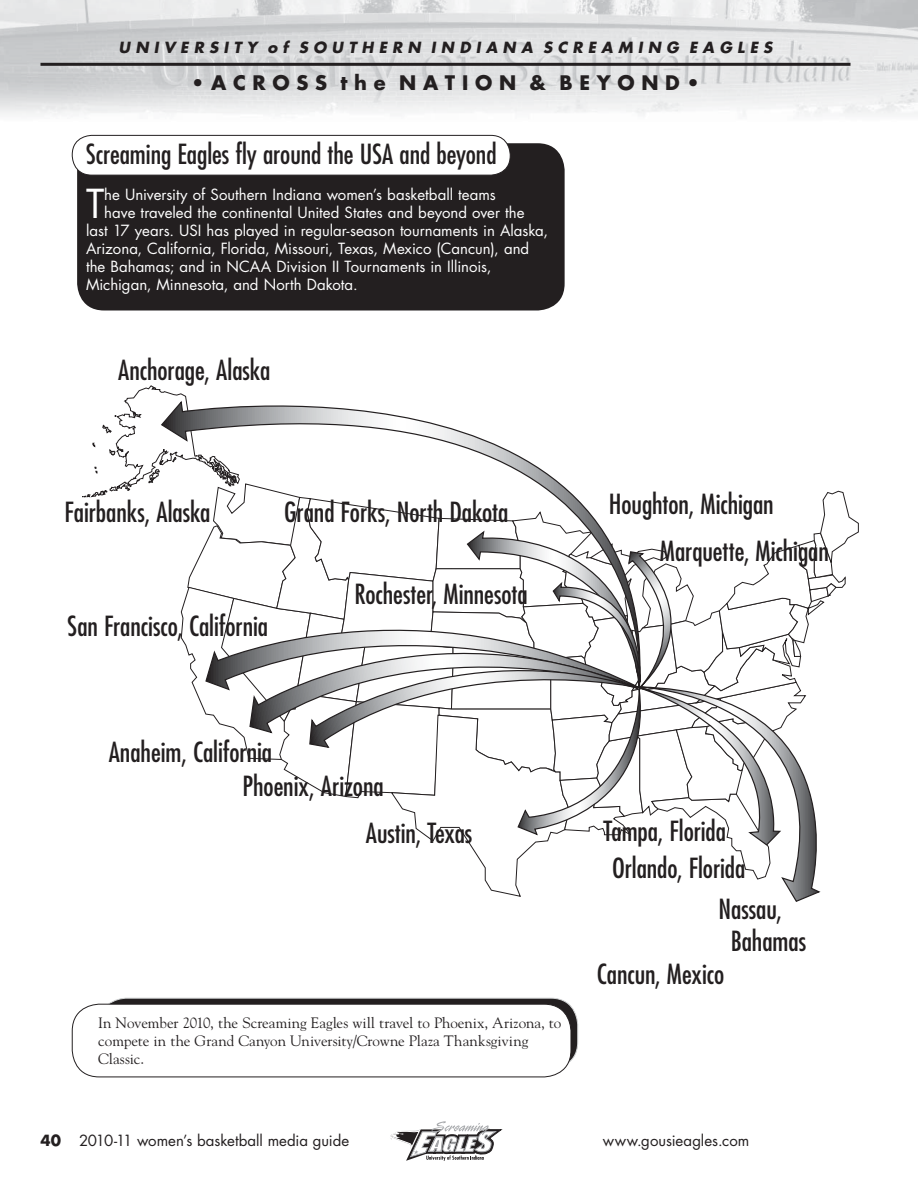
<style>
.page{position:relative;width:918px;height:1188px;background:#fff}
.page>*{position:absolute;margin:0;border:0;box-sizing:border-box;transform-origin:0 0}
.t1{font:38.85px "Futura";color:#fff}
.t2{font:condensed 27px/32.4px "Futura";letter-spacing:-.005em;color:#231f20}
.t3{font:700 19.5px "Futura";color:#231f20}
.t4{font:15px "Futura";color:#fff}
.t5{font:15px/18px "Goudy";color:#231f20}
.t6{font:15px "Futura";color:#231f20}
.t7{font:italic 700 15px "Futura";color:#231f20}
.s1{font-weight:700}
</style>
<div class="page">
<img style="left:0;top:0;width:918px;height:115px">
<hr style="left:40px;top:63px;width:810px;height:3px;background:#231f20">
<svg style="left:390px;top:1121px;width:112px;height:40px"></svg>
<div style="left:77px;top:143px;width:488px;height:167px;background:#231f20;border-radius:27px"></div>
<div style="left:72px;top:135px;width:438px;height:40px;background:#fff;border-radius:20px"></div>
<div style="left:72px;top:135px;width:439px;height:41px;border:1px solid #231f20;border-radius:20px"></div>
<svg style="left:82px;top:385px;width:777px;height:512px"></svg>
<div style="left:99px;top:998px;width:479px;height:71px;background:#231f20;border-radius:27px"></div>
<div style="left:99px;top:998px;width:479px;height:71px;border:1px solid #d1d3d4;border-radius:27px"></div>
<div style="left:72px;top:1004px;width:499px;height:73px;background:#fff;border-radius:27px"></div>
<div style="left:72px;top:1004px;width:499px;height:73px;border:1px solid #231f20;border-radius:27px"></div>
<p class="t7" style="left:119px;top:40px;width:655px">U N I V E R S I T Y o f S O U T H E R N I N D I A N A S C R E A M I N G E A G L E S</p>
<h3 class="t3" style="left:191px;top:74px;width:510px">• A C R O S S t h e N A T I O N &amp; B E Y O N D •</h3>
<h2 class="t2" style="left:86px;top:140px;width:412px">Screaming Eagles fly around the USA and beyond</h2>
<h1 class="t1" style="left:86px;top:186px;width:20px">T</h1>
<p class="t4" style="left:104px;top:188px;width:393px">he University of Southern Indiana women’s basketball teams</p>
<p class="t4" style="left:104px;top:206px;width:422px">have traveled the continental United States and beyond over the</p>
<p class="t4" style="left:86px;top:224px;width:464px">last 17 years. USI has played in regular-season tournaments in Alaska,</p>
<p class="t4" style="left:86px;top:242px;width:445px">Arizona, California, Florida, Missouri, Texas, Mexico (Cancun), and</p>
<p class="t4" style="left:86px;top:260px;width:407px">the Bahamas; and in NCAA Division II Tournaments in Illinois,</p>
<p class="t4" style="left:86px;top:278px;width:273px">Michigan, Minnesota, and North Dakota.</p>
<h2 class="t2" style="left:118px;top:356px;width:154px">Anchorage, Alaska</h2>
<h2 class="t2" style="left:64px;top:498px;width:148px">Fairbanks, Alaska</h2>
<h2 class="t2" style="left:284px;top:498px;width:226px">Grand Forks, North Dakota</h2>
<h2 class="t2" style="left:68px;top:612px;width:202px">San Francisco, California</h2>
<h2 class="t2" style="left:355px;top:580px;width:175px">Rochester, Minnesota</h2>
<h2 class="t2" style="left:660px;top:483px;width:171px;line-height:46.8px;text-indent:-51px">Houghton, Michigan<br>Marquette, Michigan</h2>
<h2 class="t2" style="left:243px;top:737px;width:143px;line-height:34.3px;text-indent:-134px">Anaheim, California<br>Phoenix, Arizona</h2>
<h2 class="t2" style="left:366px;top:819px;width:108px">Austin, Texas</h2>
<p class="t5" style="left:98px;top:1015px;width:465px">In November 2010, the Screaming Eagles will travel to Phoenix, Arizona, to compete in the Grand Canyon University/Crowne Plaza Thanksgiving<br>Classic.</p>
<h2 class="t2" style="left:604px;top:817px;width:124px">Tampa, Florida</h2>
<h2 class="t2" style="left:612px;top:854px;width:135px">Orlando, Florida</h2>
<h2 class="t2" style="left:731px;top:895px;width:77px;text-indent:-12px">Nassau,<br>Bahamas</h2>
<h2 class="t2" style="left:597px;top:960px;width:129px">Cancun, Mexico</h2>
<p class="t6" style="left:40px;top:1133px;width:310px"><span class="s1">40</span> 2010-11 women’s basketball media guide</p>
<p class="t6" style="left:603px;top:1133px;width:148px">www.gousieagles.com</p>
</div>
